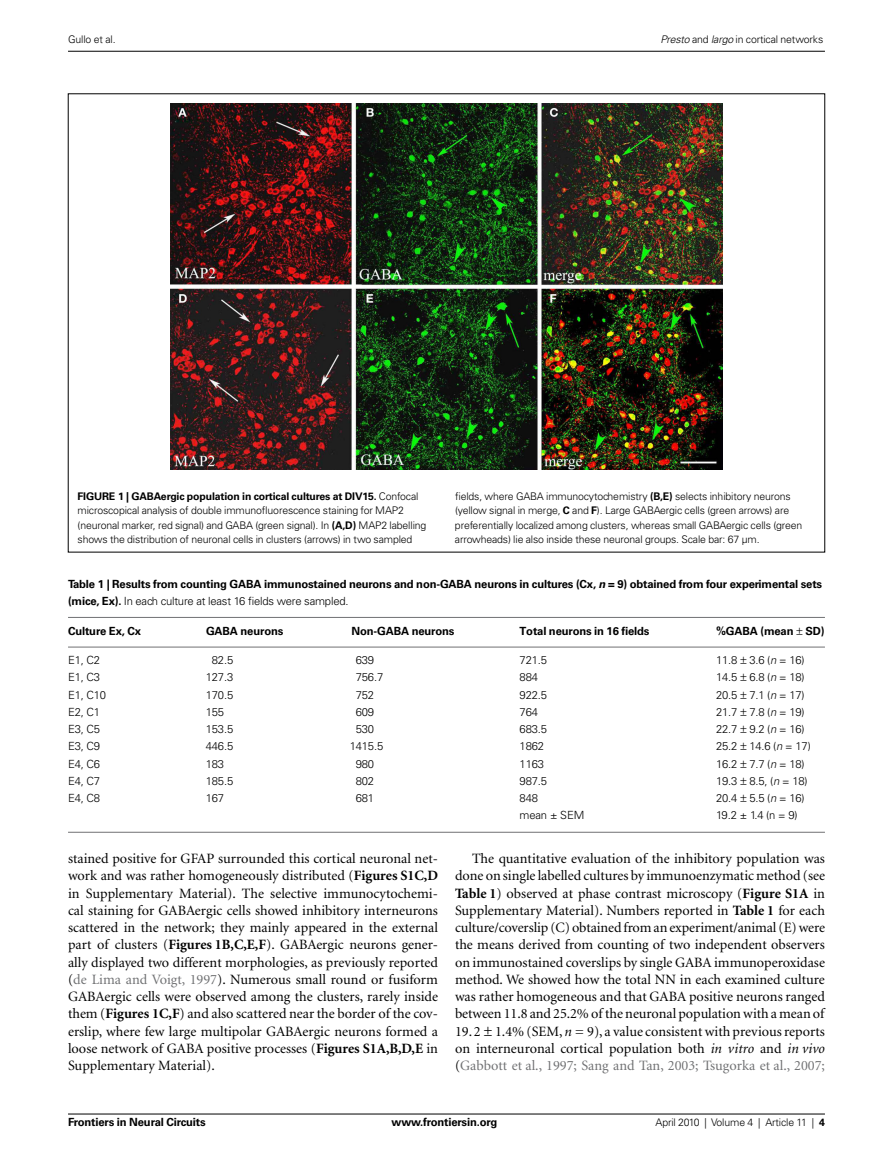
<style>
.page{position:relative;width:893px;height:1170px;background:#fff}
.page>*{position:absolute;margin:0;border:0;box-sizing:border-box;transform-origin:0 0}
.t1{font:14.25px/17.2px "Minion";color:#000;text-align:justify}
.t2{font:300 11.25px "Univers";letter-spacing:-.015em;color:#000}
.t3{font:700 11.25px/17.2px "Univers";letter-spacing:-.015em;color:#000}
.t4{font:300 10.5px/14.2px "Univers";letter-spacing:-.015em;color:#000}
.s1{font-style:italic}
.s2{font-weight:700}
.s3{font-weight:300}
.s4{color:#707173}
</style>
<div class="page">
<hr style="left:68px;top:1113px;width:757px;height:1px;background:#000">
<hr style="left:68px;top:51px;width:757px;height:1px;background:#000">
<img style="left:170px;top:103px;width:553px;height:367px">
<hr style="left:68px;top:617px;width:757px;height:1px;background:#707173">
<hr style="left:68px;top:646px;width:757px;height:1px;background:#707173">
<hr style="left:68px;top:831px;width:757px;height:1px;background:#707173">
<p class="t4" style="left:68px;top:33px;width:49px">Gullo et al.</p>
<p class="t4" style="left:660px;top:33px;width:164px"><span class="s1">Presto</span> and <span class="s1">largo</span> in cortical networks</p>
<p class="t4" style="left:78px;top:490px;width:350px"><span class="s2">FIGURE 1 | GABAergic population in cortical cultures at DIV15.</span> Confocal microscopical analysis of double immunofluorescence staining for MAP2 (neuronal marker, red signal) and GABA (green signal). In <span class="s2">(A,D)</span> MAP2 labelling shows the distribution of neuronal cells in clusters (arrows) in two sampled</p>
<p class="t4" style="left:455px;top:490px;width:349px">fields, where GABA immunocytochemistry <span class="s2">(B,E)</span> selects inhibitory neurons (yellow signal in merge, <span class="s2">C</span> and <span class="s2">F</span>). Large GABAergic cells (green arrows) are preferentially localized among clusters, whereas small GABAergic cells (green arrowheads) lie also inside these neuronal groups. Scale bar: 67 µm.</p>
<p class="t3" style="left:68px;top:576px;width:756px">Table 1 | Results from counting GABA immunostained neurons and non-GABA neurons in cultures (Cx, <span class="s1">n</span> = 9) obtained from four experimental sets (mice, Ex). <span class="s3">In each culture at least 16 fields were sampled.</span></p>
<p class="t3" style="left:68px;top:623px;width:74px">Culture Ex, Cx</p>
<p class="t3" style="left:206px;top:623px;width:79px">GABA neurons</p>
<p class="t3" style="left:352px;top:623px;width:104px">Non-GABA neurons</p>
<p class="t3" style="left:520px;top:623px;width:132px">Total neurons in 16 fields</p>
<p class="t3" style="left:716px;top:623px;width:110px">%GABA (mean SD)</p>
<p class="t2" style="left:68px;top:656px;width:34px">E1, C2</p>
<p class="t2" style="left:212px;top:656px;width:23px">82.5</p>
<p class="t2" style="left:356px;top:656px;width:20px">639</p>
<p class="t2" style="left:520px;top:656px;width:29px">721.5</p>
<p class="t2" style="left:716px;top:656px;width:90px">11.8 3.6 (<span class="s1">n</span> = 16)</p>
<p class="t2" style="left:68px;top:673px;width:34px">E1, C3</p>
<p class="t2" style="left:206px;top:673px;width:29px">127.3</p>
<p class="t2" style="left:356px;top:673px;width:29px">756.7</p>
<p class="t2" style="left:520px;top:673px;width:20px">884</p>
<p class="t2" style="left:716px;top:673px;width:90px">14.5 6.8 (<span class="s1">n</span> = 18)</p>
<p class="t2" style="left:68px;top:690px;width:40px">E1, C10</p>
<p class="t2" style="left:206px;top:690px;width:29px">170.5</p>
<p class="t2" style="left:356px;top:690px;width:20px">752</p>
<p class="t2" style="left:520px;top:690px;width:29px">922.5</p>
<p class="t2" style="left:716px;top:690px;width:90px">20.5 7.1 (<span class="s1">n</span> = 17)</p>
<p class="t2" style="left:68px;top:707px;width:34px">E2, C1</p>
<p class="t2" style="left:206px;top:707px;width:20px">155</p>
<p class="t2" style="left:356px;top:707px;width:20px">609</p>
<p class="t2" style="left:520px;top:707px;width:20px">764</p>
<p class="t2" style="left:716px;top:707px;width:90px">21.7 7.8 (<span class="s1">n</span> = 19)</p>
<p class="t2" style="left:68px;top:725px;width:34px">E3, C5</p>
<p class="t2" style="left:206px;top:725px;width:29px">153.5</p>
<p class="t2" style="left:356px;top:725px;width:20px">530</p>
<p class="t2" style="left:520px;top:725px;width:29px">683.5</p>
<p class="t2" style="left:716px;top:725px;width:90px">22.7 9.2 (<span class="s1">n</span> = 16)</p>
<p class="t2" style="left:68px;top:742px;width:34px">E3, C9</p>
<p class="t2" style="left:206px;top:742px;width:29px">446.5</p>
<p class="t2" style="left:350px;top:742px;width:35px">1415.5</p>
<p class="t2" style="left:520px;top:742px;width:26px">1862</p>
<p class="t2" style="left:716px;top:742px;width:96px">25.2 14.6 (<span class="s1">n</span> = 17)</p>
<p class="t2" style="left:68px;top:759px;width:34px">E4, C6</p>
<p class="t2" style="left:206px;top:759px;width:20px">183</p>
<p class="t2" style="left:356px;top:759px;width:20px">980</p>
<p class="t2" style="left:520px;top:759px;width:26px">1163</p>
<p class="t2" style="left:716px;top:759px;width:90px">16.2 7.7 (<span class="s1">n</span> = 18)</p>
<p class="t2" style="left:68px;top:776px;width:34px">E4, C7</p>
<p class="t2" style="left:206px;top:776px;width:29px">185.5</p>
<p class="t2" style="left:356px;top:776px;width:20px">802</p>
<p class="t2" style="left:520px;top:776px;width:29px">987.5</p>
<p class="t2" style="left:716px;top:776px;width:93px">19.3 8.5, (<span class="s1">n</span> = 18)</p>
<p class="t2" style="left:68px;top:794px;width:34px">E4, C8</p>
<p class="t2" style="left:206px;top:794px;width:20px">167</p>
<p class="t2" style="left:356px;top:794px;width:20px">681</p>
<p class="t2" style="left:520px;top:794px;width:20px">848</p>
<p class="t2" style="left:716px;top:794px;width:90px">20.4 5.5 (<span class="s1">n</span> = 16)</p>
<p class="t2" style="left:520px;top:811px;width:66px">mean ± SEM</p>
<p class="t2" style="left:716px;top:811px;width:83px">19.2 ± 1.4 (n = 9)</p>
<p class="t1" style="left:68px;top:851px;width:371px">stained positive for GFAP surrounded this cortical neuronal net&shy;work and was rather homogeneously distributed (<span class="s2">Figures S1C,D </span>in Supplementary Material). The selective immunocytochemi&shy;cal staining for GABAergic cells showed inhibitory interneurons scattered in the network; they mainly appeared in the external part of clusters (<span class="s2">Figures 1B,C,E,F</span>). GABAergic neurons gener&shy;ally displayed two different morphologies, as previously reported (<span class="s4">de Lima and Voigt, 1997</span>). Numerous small round or fusiform GABAergic cells were observed among the clusters, rarely inside them (<span class="s2">Figures 1C,F</span>) and also scattered near the border of the cov&shy;erslip, where few large multipolar GABAergic neurons formed a loose network of GABA positive processes (<span class="s2">Figures S1A,B,D,E</span> in Supplementary Material).</p>
<p class="t1" style="left:455px;top:851px;width:371px;text-indent:17px">The quantitative evaluation of the inhibitory population was done on single labelled cultures by immunoenzymatic method (see <span class="s2">Table 1</span>) observed at phase contrast microscopy (<span class="s2">Figure S1A</span> in Supplementary Material). Numbers reported in <span class="s2">Table 1</span> for each culture/coverslip (C) obtained from an experiment/animal (E) were the means derived from counting of two independent observers on immunostained coverslips by single GABA immunoperoxidase method. We showed how the total NN in each examined culture was rather homogeneous and that GABA positive neurons ranged between 11.8 and 25.2% of the neuronal population with a mean of</p>
<p class="t1" style="left:455px;top:1023px;width:372px">19. 2 1.4% (SEM, <span class="s1">n</span> = 9), a value consistent with previous reports on interneuronal cortical population both <span class="s1">in vitro</span> and <span class="s1">in vivo </span>(<span class="s4">Gabbott et al., 1997; Sang and Tan, 2003; Tsugorka et al., 2007;</span></p>
<p class="t3" style="left:68px;top:1114px;width:139px">Frontiers in Neural Circuits</p>
<p class="t3" style="left:392px;top:1114px;width:107px">www.frontiersin.org</p>
<p class="t4" style="left:655px;top:1115px;width:171px">April 2010 | Volume 4 | Article 11 | <span class="s2">4</span></p>
</div>
